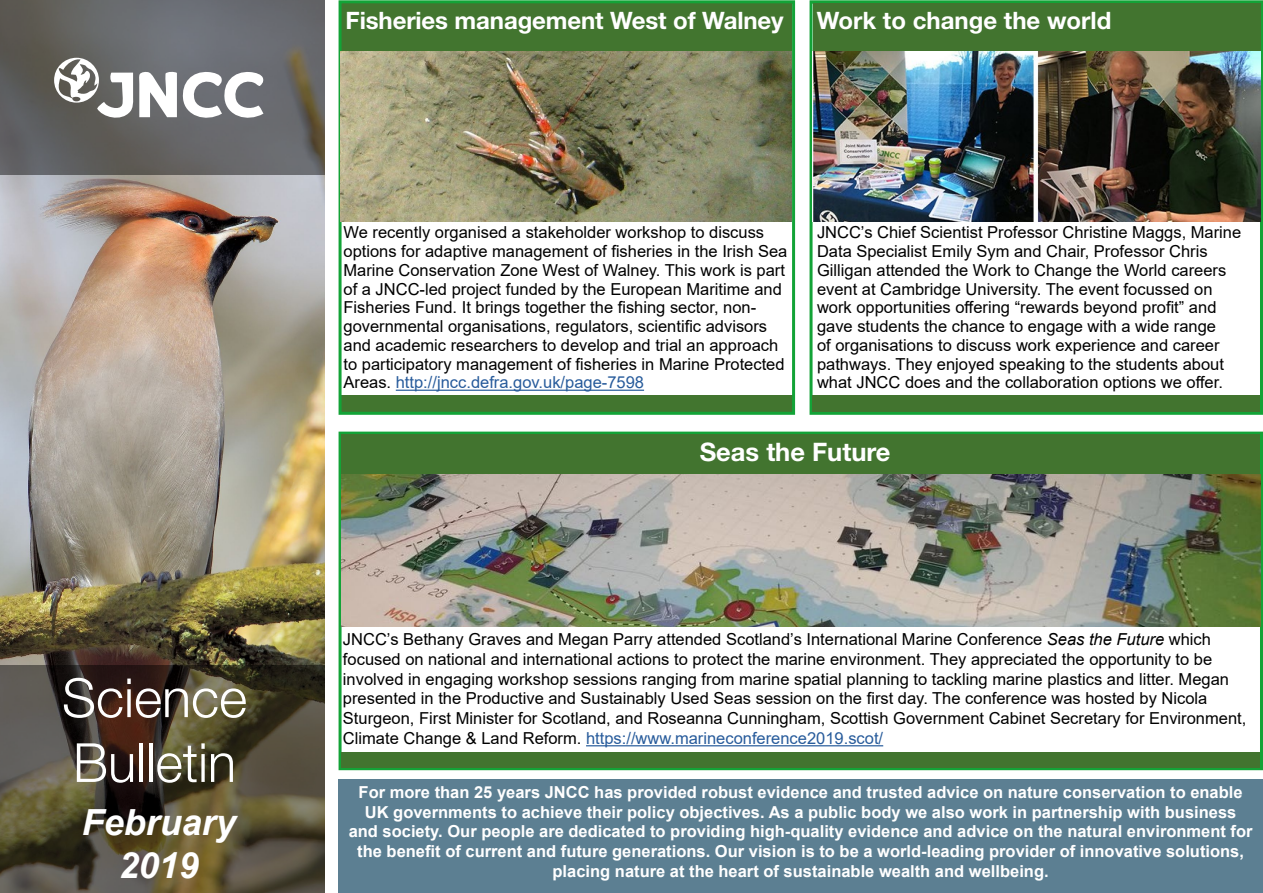
<style>
.page{position:relative;width:1263px;height:893px;background:#fff}
.page>*{position:absolute;margin:0;border:0;box-sizing:border-box;transform-origin:0 0}
.t1{font:300 54px/64.8px "Helvetica Neue LT Std";color:#fff}
.t2{font:italic 700 36px/43.2px "Arial";color:#fff;text-align:center}
.t3{font:700 25.5px "Helvetica Neue LT Std";color:#fff}
.t4{font:700 24px "Helvetica Neue LT Std";letter-spacing:-.005em;color:#fff}
.t5{font:16.5px/18.8px "Arial";color:#000}
.t6{font:700 16.5px/19.6px "Arial";color:#fff;text-align:center}
.s1{color:#275b9b}
.s2{font-style:italic}
</style>
<div class="page">
<img style="left:0;top:175px;width:325px;height:718px">
<svg style="left:0;top:0;width:325px;height:175px;background:#646465"></svg>
<svg style="left:54px;top:58px;width:210px;height:65px"></svg>
<svg style="left:0;top:665px;width:324px;height:228px;background:#4d4532"></svg>
<div style="left:339px;top:779px;width:924px;height:114px;background:#5c7f92"></div>
<div style="left:340px;top:3px;width:452px;height:50px;background:#42752f"></div>
<div style="left:341px;top:396px;width:452px;height:17px;background:#42752f"></div>
<div style="left:339px;top:0;width:456px;height:415px;border:3px solid #13a337"></div>
<hr style="left:396px;top:390px;width:248px;height:1px;background:#275b9b">
<img style="left:340px;top:51px;width:452px;height:170px">
<div style="left:809px;top:0;width:454px;height:415px;border:3px solid #13a337"></div>
<div style="left:812px;top:396px;width:448px;height:16px;background:#42742f"></div>
<div style="left:813px;top:3px;width:447px;height:49px;background:#42742f"></div>
<img style="left:813px;top:51px;width:447px;height:170px">
<div style="left:339px;top:432px;width:924px;height:338px;border:3px solid #13a337"></div>
<div style="left:341px;top:435px;width:919px;height:40px;background:#42742f"></div>
<img style="left:341px;top:475px;width:919px;height:151px">
<hr style="left:586px;top:745px;width:297px;height:1px;background:#275b9b">
<div style="left:341px;top:752px;width:919px;height:15px;background:#42742f"></div>
<h1 class="t1" style="left:62px;top:664px;width:187px">Science<br>Bulletin</h1>
<h2 class="t2" style="left:82px;top:801px;width:156px">February<br>2019</h2>
<h3 class="t4" style="left:346px;top:5px;width:440px">Fisheries management West of Walney</h3>
<h3 class="t4" style="left:817px;top:5px;width:296px">Work to change the world</h3>
<p class="t5" style="left:343px;top:223px;width:445px">We recently organised a stakeholder workshop to discuss options for adaptive management of fisheries in the Irish Sea Marine Conservation Zone West of Walney. This work is part of a JNCC-led project funded by the European Maritime and Fisheries Fund. It brings together the fishing sector, non&shy;governmental organisations, regulators, scientific advisors and academic researchers to develop and trial an approach to participatory management of fisheries in Marine Protected Areas. <span class="s1">http://jncc.defra.gov.uk/page-7598</span></p>
<p class="t5" style="left:817px;top:223px;width:426px">JNCC’s Chief Scientist Professor Christine Maggs, Marine Data Specialist Emily Sym and Chair, Professor Chris Gilligan attended the Work to Change the World careers event at Cambridge University. The event focussed on work opportunities offering “rewards beyond profit” and gave students the chance to engage with a wide range<br>of organisations to discuss work experience and career pathways. They enjoyed speaking to the students about what JNCC does and the collaboration options we offer.</p>
<h3 class="t3" style="left:700px;top:436px;width:192px">Seas the Future</h3>
<p class="t5" style="left:343px;top:629px;width:905px;line-height:19.8px">JNCC’s Bethany Graves and Megan Parry attended Scotland’s International Marine Conference <span class="s2">Seas the Future</span> which focused on national and international actions to protect the marine environment. They appreciated the opportunity to be involved in engaging workshop sessions ranging from marine spatial planning to tackling marine plastics and litter. Megan presented in the Productive and Sustainably Used Seas session on the first day. The conference was hosted by Nicola Sturgeon, First Minister for Scotland, and Roseanna Cunningham, Scottish Government Cabinet Secretary for Environment, Climate Change &amp; Land Reform. <span class="s1">https://www.marineconference2019.scot/</span></p>
<p class="t6" style="left:349px;top:783px;width:905px">For more than 25 years JNCC has provided robust evidence and trusted advice on nature conservation to enable UK governments to achieve their policy objectives. As a public body we also work in partnership with business and society. Our people are dedicated to providing high-quality evidence and advice on the natural environment for the benefit of current and future generations. Our vision is to be a world-leading provider of innovative solutions, placing nature at the heart of sustainable wealth and wellbeing.</p>
</div>
